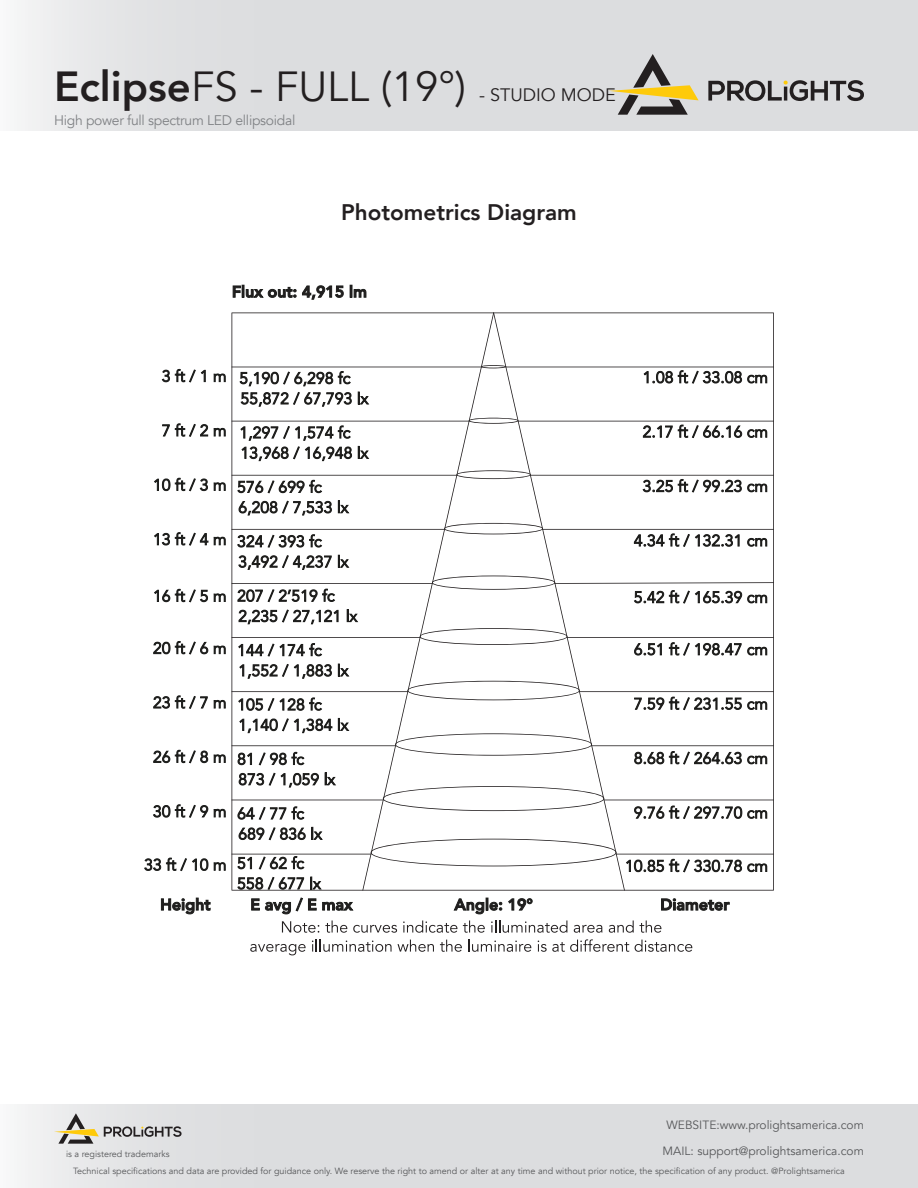
<style>
.page{position:relative;width:918px;height:1188px;background:#fff}
.page>*{position:absolute;margin:0;border:0;box-sizing:border-box;transform-origin:0 0}
.CODICE_PRODOTTO{font:42px "Avenir";color:#231f20}
.t1{font:800 22.5px "Avenir";color:#231f20}
.CODICE_PRODOTTO-2{font:18px "Avenir";color:#231f20}
.OVER_SEZIONI{font:13.95px "Avenir";letter-spacing:-.02em;color:#808285}
.t2{font:12px/26.1px "Avenir";color:#57585a;text-align:center}
.t3{font:9px/17.2px "Avenir";color:#57585a}
.s1{font-weight:800}
</style>
<div class="page">
<div style="left:0;top:0;width:918px;height:131px;background:#dcdddf"></div>
<svg style="left:708px;top:80px;width:156px;height:21px"></svg>
<svg style="left:609px;top:54px;width:90px;height:60px"></svg>
<div style="left:0;top:1104px;width:918px;height:84px;background:#dcdddf"></div>
<svg style="left:54px;top:1113px;width:128px;height:31px"></svg>
<svg style="left:231px;top:312px;width:543px;height:579px"></svg>
<svg style="left:362px;top:312px;width:131px;height:579px"></svg>
<svg style="left:493px;top:312px;width:132px;height:579px"></svg>
<hr style="left:231px;top:367px;width:251px;height:1px;background:#231f20">
<hr style="left:505px;top:367px;width:269px;height:1px;background:#231f20">
<svg style="left:481px;top:365px;width:25px;height:3px"></svg>
<hr style="left:231px;top:421px;width:239px;height:1px;background:#231f20">
<hr style="left:518px;top:421px;width:256px;height:1px;background:#231f20">
<svg style="left:469px;top:418px;width:49px;height:6px"></svg>
<hr style="left:231px;top:475px;width:226px;height:1px;background:#231f20">
<hr style="left:530px;top:475px;width:244px;height:1px;background:#231f20">
<svg style="left:456px;top:470px;width:75px;height:9px"></svg>
<hr style="left:231px;top:529px;width:214px;height:1px;background:#231f20">
<hr style="left:542px;top:529px;width:232px;height:1px;background:#231f20">
<svg style="left:444px;top:523px;width:99px;height:11px"></svg>
<hr style="left:231px;top:583px;width:202px;height:1px;background:#231f20">
<hr style="left:554px;top:582px;width:220px;height:2px;background:#231f20">
<svg style="left:432px;top:576px;width:123px;height:14px"></svg>
<hr style="left:231px;top:637px;width:190px;height:1px;background:#231f20">
<hr style="left:567px;top:637px;width:207px;height:1px;background:#231f20">
<svg style="left:420px;top:628px;width:147px;height:17px"></svg>
<hr style="left:231px;top:691px;width:177px;height:1px;background:#231f20">
<hr style="left:579px;top:691px;width:195px;height:1px;background:#231f20">
<svg style="left:407px;top:681px;width:173px;height:19px"></svg>
<hr style="left:231px;top:745px;width:165px;height:1px;background:#231f20">
<hr style="left:591px;top:745px;width:183px;height:1px;background:#231f20">
<svg style="left:395px;top:733px;width:197px;height:23px"></svg>
<hr style="left:231px;top:800px;width:153px;height:1px;background:#231f20">
<hr style="left:604px;top:800px;width:170px;height:1px;background:#231f20">
<svg style="left:383px;top:786px;width:221px;height:25px"></svg>
<hr style="left:231px;top:854px;width:140px;height:1px;background:#231f20">
<hr style="left:616px;top:854px;width:158px;height:1px;background:#231f20">
<svg style="left:371px;top:839px;width:246px;height:27px"></svg>
<svg style="left:644px;top:371px;width:98px;height:12px"></svg>
<svg style="left:748px;top:375px;width:19px;height:8px"></svg>
<svg style="left:643px;top:426px;width:29px;height:11px"></svg>
<svg style="left:678px;top:425px;width:64px;height:13px"></svg>
<svg style="left:748px;top:430px;width:19px;height:8px"></svg>
<svg style="left:643px;top:479px;width:98px;height:13px"></svg>
<svg style="left:748px;top:484px;width:19px;height:8px"></svg>
<svg style="left:634px;top:534px;width:55px;height:12px"></svg>
<svg style="left:695px;top:535px;width:44px;height:11px"></svg>
<svg style="left:748px;top:538px;width:19px;height:8px"></svg>
<svg style="left:634px;top:590px;width:55px;height:13px"></svg>
<svg style="left:695px;top:591px;width:47px;height:12px"></svg>
<svg style="left:748px;top:595px;width:19px;height:8px"></svg>
<svg style="left:634px;top:644px;width:27px;height:11px"></svg>
<svg style="left:669px;top:643px;width:20px;height:12px"></svg>
<svg style="left:695px;top:643px;width:46px;height:12px"></svg>
<svg style="left:748px;top:647px;width:19px;height:8px"></svg>
<svg style="left:635px;top:697px;width:54px;height:13px"></svg>
<svg style="left:695px;top:698px;width:46px;height:12px"></svg>
<svg style="left:748px;top:702px;width:19px;height:8px"></svg>
<svg style="left:635px;top:751px;width:54px;height:13px"></svg>
<svg style="left:695px;top:752px;width:46px;height:12px"></svg>
<svg style="left:748px;top:756px;width:19px;height:8px"></svg>
<svg style="left:634px;top:806px;width:55px;height:13px"></svg>
<svg style="left:695px;top:807px;width:47px;height:11px"></svg>
<svg style="left:748px;top:810px;width:19px;height:8px"></svg>
<svg style="left:626px;top:859px;width:116px;height:13px"></svg>
<svg style="left:748px;top:864px;width:19px;height:8px"></svg>
<svg style="left:241px;top:392px;width:110px;height:14px"></svg>
<svg style="left:358px;top:392px;width:10px;height:12px"></svg>
<svg style="left:242px;top:447px;width:57px;height:14px"></svg>
<svg style="left:305px;top:447px;width:47px;height:14px"></svg>
<svg style="left:358px;top:446px;width:10px;height:13px"></svg>
<svg style="left:239px;top:501px;width:49px;height:14px"></svg>
<svg style="left:294px;top:501px;width:38px;height:14px"></svg>
<svg style="left:338px;top:501px;width:11px;height:12px"></svg>
<svg style="left:239px;top:556px;width:92px;height:14px"></svg>
<svg style="left:338px;top:555px;width:11px;height:12px"></svg>
<svg style="left:239px;top:610px;width:99px;height:14px"></svg>
<svg style="left:347px;top:610px;width:10px;height:12px"></svg>
<svg style="left:240px;top:664px;width:48px;height:14px"></svg>
<svg style="left:294px;top:665px;width:38px;height:13px"></svg>
<svg style="left:338px;top:664px;width:11px;height:12px"></svg>
<svg style="left:240px;top:719px;width:48px;height:14px"></svg>
<svg style="left:294px;top:719px;width:38px;height:14px"></svg>
<svg style="left:338px;top:718px;width:11px;height:13px"></svg>
<svg style="left:239px;top:773px;width:36px;height:12px"></svg>
<svg style="left:281px;top:773px;width:38px;height:14px"></svg>
<svg style="left:325px;top:773px;width:10px;height:12px"></svg>
<svg style="left:239px;top:828px;width:66px;height:12px"></svg>
<svg style="left:312px;top:827px;width:10px;height:12px"></svg>
<svg style="left:238px;top:877px;width:66px;height:12px"></svg>
<svg style="left:311px;top:877px;width:10px;height:12px"></svg>
<svg style="left:240px;top:372px;width:49px;height:14px"></svg>
<svg style="left:295px;top:371px;width:55px;height:15px"></svg>
<svg style="left:241px;top:427px;width:37px;height:13px"></svg>
<svg style="left:284px;top:426px;width:5px;height:12px"></svg>
<svg style="left:295px;top:426px;width:55px;height:14px"></svg>
<svg style="left:238px;top:480px;width:84px;height:13px"></svg>
<svg style="left:238px;top:535px;width:84px;height:12px"></svg>
<svg style="left:238px;top:590px;width:24px;height:12px"></svg>
<svg style="left:268px;top:589px;width:67px;height:13px"></svg>
<svg style="left:239px;top:644px;width:35px;height:12px"></svg>
<svg style="left:280px;top:643px;width:42px;height:13px"></svg>
<svg style="left:239px;top:698px;width:35px;height:13px"></svg>
<svg style="left:280px;top:698px;width:42px;height:12px"></svg>
<svg style="left:238px;top:753px;width:14px;height:12px"></svg>
<svg style="left:259px;top:753px;width:27px;height:12px"></svg>
<svg style="left:292px;top:752px;width:12px;height:13px"></svg>
<svg style="left:238px;top:807px;width:48px;height:12px"></svg>
<svg style="left:292px;top:807px;width:12px;height:12px"></svg>
<svg style="left:238px;top:857px;width:14px;height:12px"></svg>
<svg style="left:259px;top:857px;width:27px;height:12px"></svg>
<svg style="left:292px;top:856px;width:12px;height:13px"></svg>
<svg style="left:162px;top:369px;width:33px;height:13px"></svg>
<svg style="left:201px;top:370px;width:4px;height:12px"></svg>
<svg style="left:214px;top:374px;width:11px;height:8px"></svg>
<svg style="left:233px;top:285px;width:63px;height:12px"></svg>
<svg style="left:302px;top:286px;width:41px;height:13px"></svg>
<svg style="left:350px;top:285px;width:16px;height:12px"></svg>
<svg style="left:161px;top:898px;width:49px;height:16px"></svg>
<svg style="left:252px;top:899px;width:7px;height:11px"></svg>
<svg style="left:265px;top:898px;width:51px;height:16px"></svg>
<svg style="left:323px;top:902px;width:30px;height:8px"></svg>
<svg style="left:454px;top:898px;width:48px;height:16px"></svg>
<svg style="left:509px;top:899px;width:23px;height:11px"></svg>
<svg style="left:661px;top:899px;width:68px;height:11px"></svg>
<svg style="left:163px;top:425px;width:6px;height:11px"></svg>
<svg style="left:175px;top:424px;width:33px;height:12px"></svg>
<svg style="left:214px;top:428px;width:11px;height:8px"></svg>
<svg style="left:155px;top:478px;width:53px;height:13px"></svg>
<svg style="left:214px;top:483px;width:11px;height:8px"></svg>
<svg style="left:155px;top:533px;width:53px;height:12px"></svg>
<svg style="left:214px;top:537px;width:11px;height:8px"></svg>
<svg style="left:155px;top:589px;width:53px;height:13px"></svg>
<svg style="left:214px;top:594px;width:11px;height:8px"></svg>
<svg style="left:154px;top:641px;width:54px;height:13px"></svg>
<svg style="left:214px;top:646px;width:11px;height:8px"></svg>
<svg style="left:154px;top:696px;width:41px;height:12px"></svg>
<svg style="left:201px;top:697px;width:6px;height:11px"></svg>
<svg style="left:214px;top:700px;width:11px;height:8px"></svg>
<svg style="left:154px;top:750px;width:41px;height:13px"></svg>
<svg style="left:201px;top:751px;width:7px;height:12px"></svg>
<svg style="left:214px;top:755px;width:11px;height:8px"></svg>
<svg style="left:153px;top:805px;width:55px;height:12px"></svg>
<svg style="left:214px;top:809px;width:11px;height:8px"></svg>
<svg style="left:145px;top:858px;width:63px;height:13px"></svg>
<svg style="left:214px;top:863px;width:11px;height:7px"></svg>
<svg style="left:282px;top:921px;width:37px;height:12px"></svg>
<svg style="left:325px;top:921px;width:22px;height:12px"></svg>
<svg style="left:353px;top:925px;width:44px;height:8px"></svg>
<svg style="left:403px;top:921px;width:54px;height:12px"></svg>
<svg style="left:463px;top:921px;width:22px;height:12px"></svg>
<svg style="left:491px;top:921px;width:76px;height:12px"></svg>
<svg style="left:574px;top:925px;width:28px;height:8px"></svg>
<svg style="left:609px;top:921px;width:52px;height:12px"></svg>
<svg style="left:250px;top:944px;width:56px;height:11px"></svg>
<svg style="left:312px;top:940px;width:80px;height:12px"></svg>
<svg style="left:398px;top:940px;width:36px;height:12px"></svg>
<svg style="left:440px;top:940px;width:22px;height:12px"></svg>
<svg style="left:468px;top:940px;width:63px;height:12px"></svg>
<svg style="left:538px;top:939px;width:91px;height:13px"></svg>
<svg style="left:635px;top:940px;width:57px;height:12px"></svg>
<p class="CODICE_PRODOTTO" style="left:54px;top:61px;width:414px"><span class="s1">Eclipse</span>FS - FULL (19°)</p>
<p class="OVER_SEZIONI" style="left:54px;top:111px;width:243px">High power full spectrum LED ellipsoidal</p>
<p class="CODICE_PRODOTTO-2" style="left:479px;top:84px;width:138px">- STUDIO MODE</p>
<h2 class="t1" style="left:341px;top:195px;width:237px">Photometrics Diagram</h2>
<h3 class="t2" style="left:663px;top:1112px;width:203px">WEBSITE:www.prolightsamerica.com<br>MAIL: support@prolightsamerica.com</h3>
<p class="t3" style="left:73px;top:1145px;width:773px;text-indent:-7px">is a registered trademarks<br>Technical specifications and data are provided for guidance only. We reserve the right to amend or alter at any time and without prior notice, the specification of any product. @Prolightsamerica</p>
</div>
